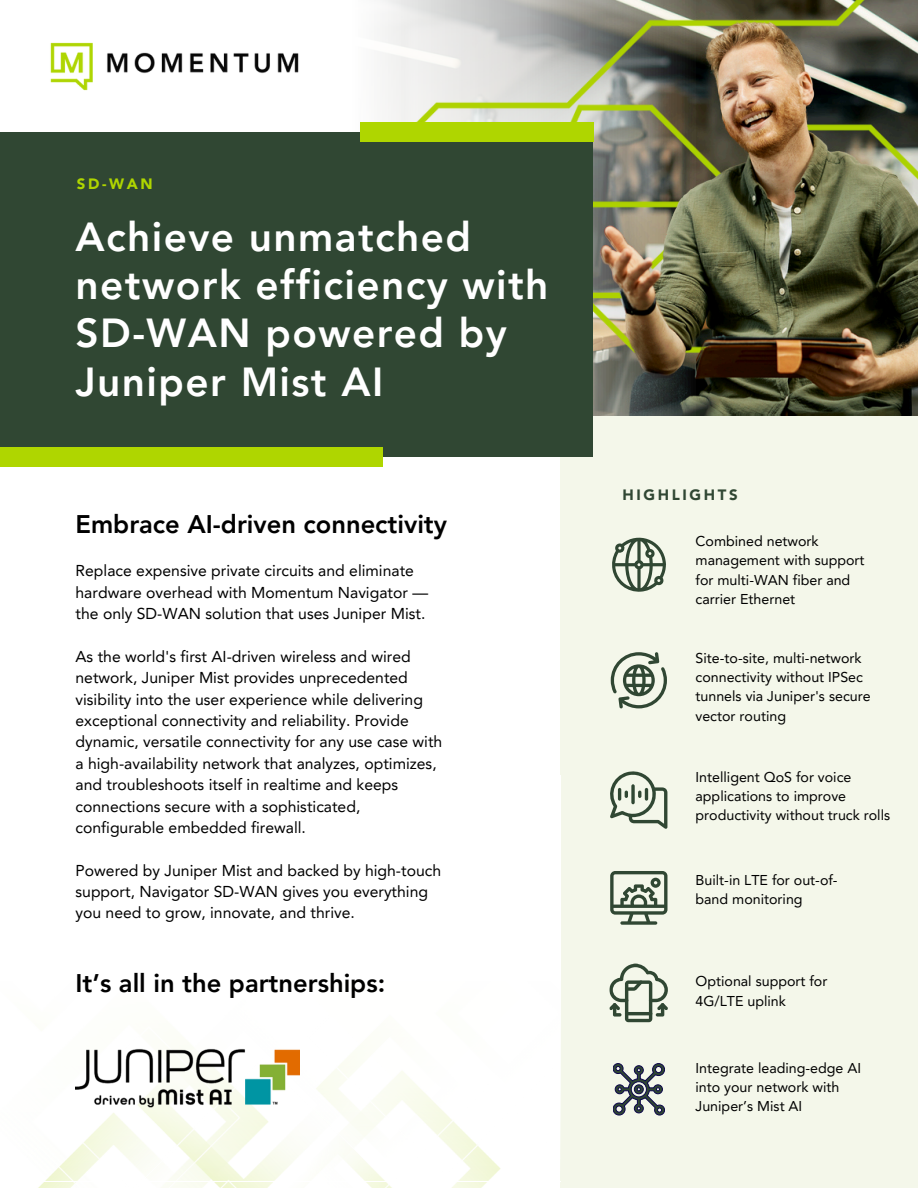
<style>
.page{position:relative;width:918px;height:1188px;background:#fff}
.page>*{position:absolute;margin:0;border:0;box-sizing:border-box;transform-origin:0 0}
.t1{font:800 40.5px/48.3px "Avenir LT Pro";letter-spacing:.035em;color:#fff}
.t2{font:800 25.5px "Avenir LT Pro";color:#000}
.t3{font:15.75px/21.3px "Avenir LT Pro";color:#000}
.t4{font:900 15px "Avenir LT Pro";letter-spacing:.175em;color:#304733}
.t5{font:900 15px "Avenir LT Pro";color:#afd600}
.t6{font:14.25px/19.2px "Avenir LT Pro";color:#000}
</style>
<div class="page">
<img style="left:50px;top:42px;width:249px;height:49px">
<div style="left:560px;top:416px;width:358px;height:772px;background:#f4f7ea"></div>
<svg style="left:612px;top:538px;width:54px;height:54px"></svg>
<svg style="left:611px;top:652px;width:56px;height:56px"></svg>
<svg style="left:610px;top:771px;width:57px;height:58px"></svg>
<svg style="left:610px;top:871px;width:57px;height:54px"></svg>
<svg style="left:609px;top:964px;width:59px;height:58px"></svg>
<svg style="left:613px;top:1064px;width:52px;height:51px"></svg>
<img style="left:403px;top:0;width:515px;height:415px">
<div style="left:0;top:132px;width:593px;height:325px;background:#304733"></div>
<div style="left:360px;top:122px;width:233px;height:20px;background:#afd600"></div>
<div style="left:0;top:447px;width:383px;height:20px;background:#afd600"></div>
<img style="left:76px;top:1048px;width:223px;height:107px">
<p class="t5" style="left:77px;top:178px;width:77px">SD-WAN</p>
<p class="t1" style="left:76px;top:216px;width:474px">Achieve unmatched network efficiency with<br>SD-WAN powered by<br>Juniper Mist AI</p>
<p class="t2" style="left:76px;top:514px;width:373px">Embrace AI-driven connectivity</p>
<p class="t3" style="left:76px;top:562px;width:354px">Replace expensive private circuits and eliminate hardware overhead with Momentum Navigator — the only SD-WAN solution that uses Juniper Mist.</p>
<p class="t3" style="left:76px;top:647px;width:368px">As the world's first AI-driven wireless and wired network, Juniper Mist provides unprecedented visibility into the user experience while delivering exceptional connectivity and reliability. Provide dynamic, versatile connectivity for any use case with a high-availability network that analyzes, optimizes, and troubleshoots itself in realtime and keeps connections secure with a sophisticated, configurable embedded firewall.</p>
<p class="t3" style="left:76px;top:861px;width:367px">Powered by Juniper Mist and backed by high-touch support, Navigator SD-WAN gives you everything you need to grow, innovate, and thrive.</p>
<h2 class="t2" style="left:76px;top:973px;width:311px">It’s all in the partnerships:</h2>
<p class="t4" style="left:623px;top:488px;width:117px">HIGHLIGHTS</p>
<p class="t6" style="left:696px;top:533px;width:171px">Combined network management with support for multi-WAN fiber and carrier Ethernet</p>
<h3 class="t6" style="left:696px;top:650px;width:177px">Site-to-site, multi-network connectivity without IPSec tunnels via Juniper's secure vector routing</h3>
<h1 class="t6" style="left:696px;top:769px;width:196px">Intelligent QoS for voice applications to improve productivity without truck rolls</h1>
<h3 class="t6" style="left:696px;top:872px;width:144px">Built-in LTE for out-of&shy;band monitoring</h3>
<p class="t6" style="left:696px;top:973px;width:133px">Optional support for<br>4G/LTE uplink</p>
<p class="t6" style="left:696px;top:1060px;width:167px">Integrate leading-edge AI into your network with<br>Juniper’s Mist AI</p>
</div>
